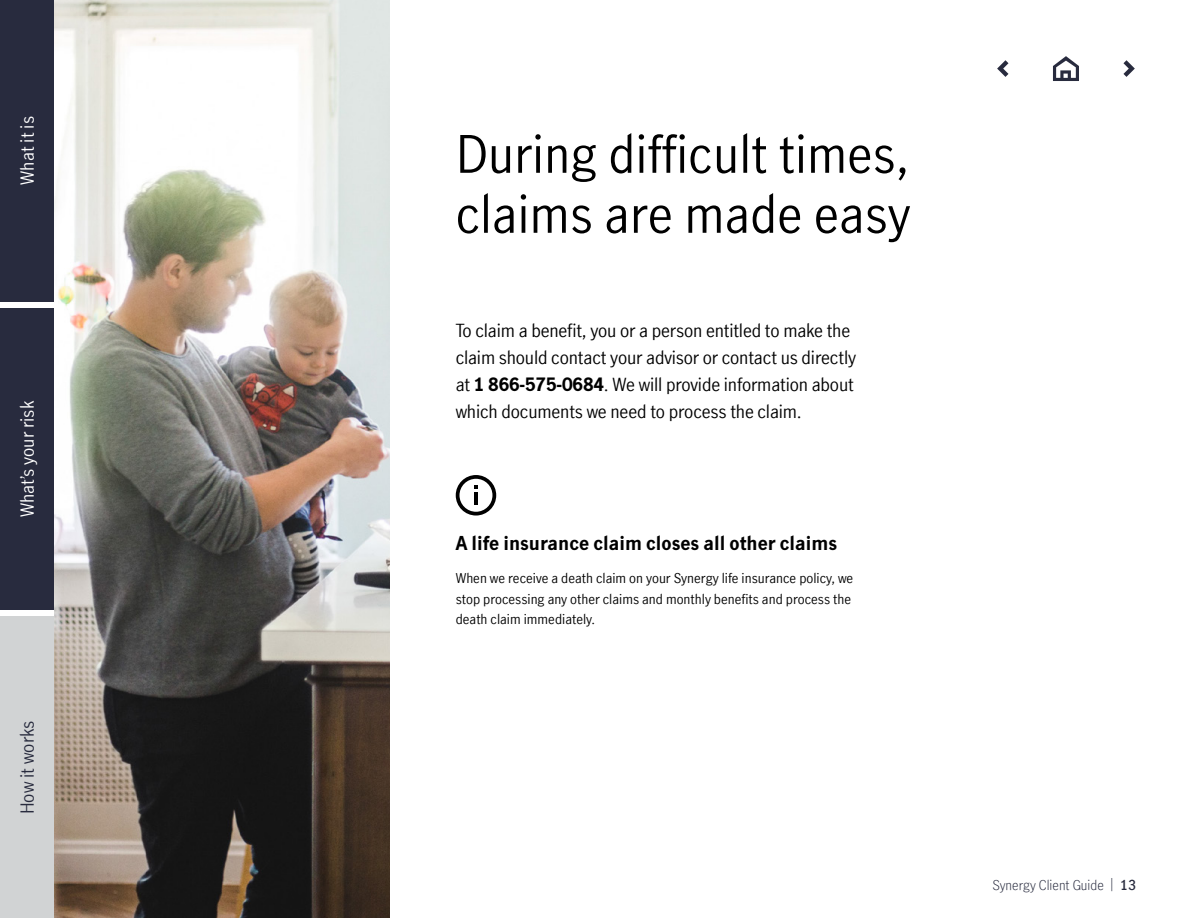
<style>
.page{position:relative;width:1188px;height:918px;background:#fff}
.page>*{position:absolute;margin:0;border:0;box-sizing:border-box;transform-origin:0 0}
.Headline_3_-_34_40{font:51px/60px "Manulife JH Sans Test 4 2";color:#000}
.Headline_8__subhead{font:700 18.75px "Manulife JH Sans Test 4 2";color:#000}
.Body_-_9_13_5{font:18px/27px "Manulife JH Sans Test 4 2";letter-spacing:-.01em;color:#000}
.t1{font:18px "Manulife JH Sans Test 4 2";color:#fff}
.t2{font:18px "Manulife JH Sans Test 4 2";color:#282b3e}
.Body_-_9_13_5-2{font:13.5px/20.2px "Manulife JH Sans Test 4 2";color:#000}
.t3{font:300 13.5px "Manulife JH Sans Test 4 2";color:#282b3e}
.s1{font-weight:700}
.s2{font-weight:600}
</style>
<div class="page">
<div style="left:0;top:0;width:54px;height:301px;background:#282b3e"></div>
<div style="left:0;top:308px;width:54px;height:302px;background:#282b3e"></div>
<div style="left:0;top:617px;width:54px;height:301px;background:#d1d3d4"></div>
<img style="left:54px;top:0;width:335px;height:918px">
<svg style="left:456px;top:475px;width:40px;height:41px"></svg>
<svg style="left:1123px;top:60px;width:12px;height:17px"></svg>
<svg style="left:997px;top:60px;width:11px;height:17px"></svg>
<svg style="left:1053px;top:56px;width:26px;height:25px"></svg>
<p class="t1" style="left:15px;top:185px;width:70px;rotate:-90deg">What it is</p>
<p class="t1" style="left:15px;top:517px;width:118px;rotate:-90deg">What’s your risk</p>
<p class="t2" style="left:15px;top:814px;width:95px;rotate:-90deg">How it works</p>
<h2 class="Headline_3_-_34_40" style="left:456px;top:122px;width:456px">During difficult times, claims are made easy</h2>
<p class="Body_-_9_13_5" style="left:456px;top:316px;width:402px">To claim a benefit, you or a person entitled to make the claim should contact your advisor or contact us directly at <span class="s1">1 866-575-0684</span>. We will provide information about which documents we need to process the claim.</p>
<h3 class="Headline_8__subhead" style="left:456px;top:530px;width:383px">A life insurance claim closes all other claims</h3>
<p class="Body_-_9_13_5-2" style="left:456px;top:568px;width:399px">When we receive a death claim on your Synergy life insurance policy, we stop processing any other claims and monthly benefits and process the death claim immediately.</p>
<p class="t3" style="left:992px;top:876px;width:145px">Synergy Client Guide | <span class="s2">13</span></p>
</div>
